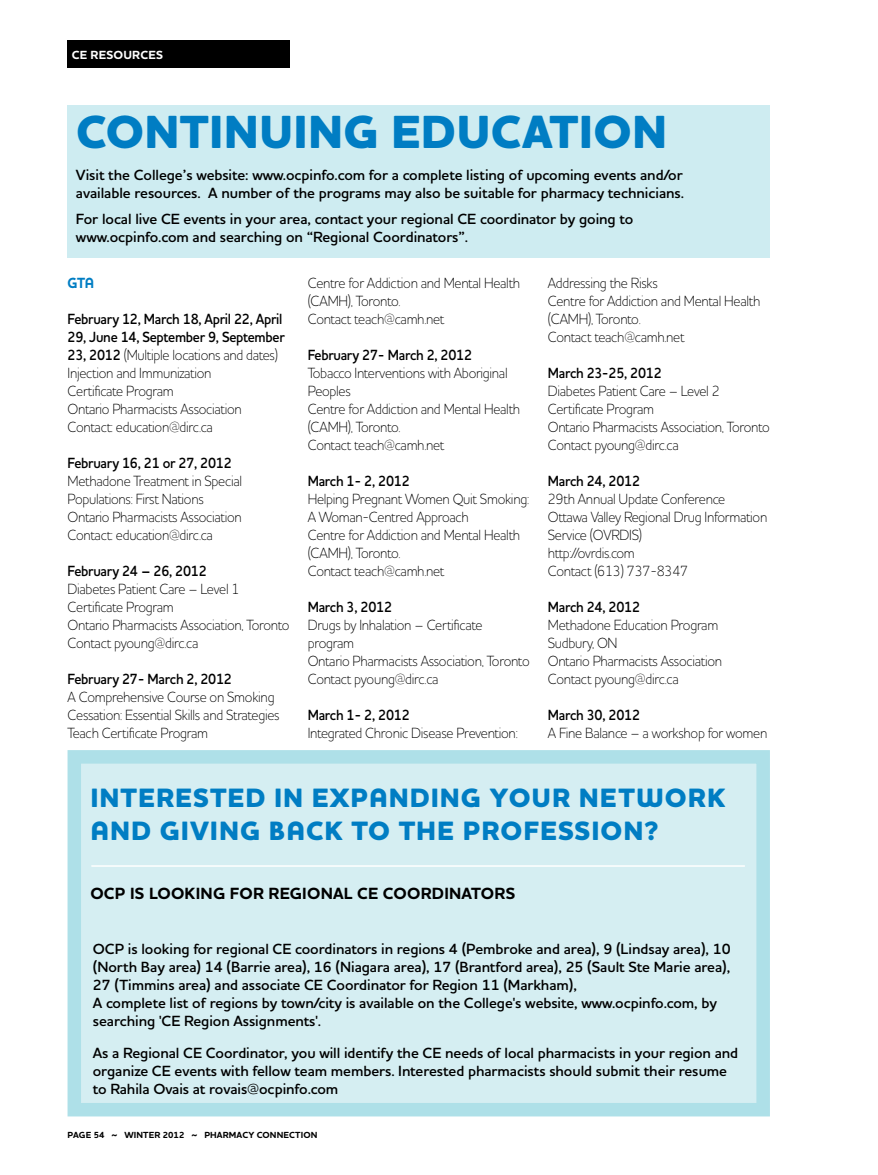
<style>
.page{position:relative;width:878px;height:1175px;background:#fff}
.page>*{position:absolute;margin:0;border:0;box-sizing:border-box;transform-origin:0 0}
.t1{font:800 47.25px "Houschka Pro";color:#007dc3}
.t2{font:800 27px "Houschka Pro";letter-spacing:.035em;color:#007dc3}
.t3{font:700 16.5px "Houschka Pro";color:#000}
.t4{font:300 15px/18px "Houschka Pro";letter-spacing:-.02em;color:#000;scale:.9 1}
.t5{font:600 15px/18px "Houschka Pro";letter-spacing:-.005em;color:#000}
.t6{font:600 15px "Houschka Pro";letter-spacing:-.005em;color:#000;scale:.9 1}
.t7{font:700 15px "Houschka Pro";color:#007dc3;scale:.9 1}
.t8{font:700 12px "Houschka Pro";color:#fff}
.t9{font:700 9px "Houschka Pro";letter-spacing:.01em;color:#000}
.s1{font-weight:600}
</style>
<div class="page">
<div style="left:68px;top:105px;width:702px;height:153px;background:#ceecf1"></div>
<div style="left:68px;top:40px;width:222px;height:28px;background:#000"></div>
<div style="left:68px;top:750px;width:702px;height:366px;background:#d5eef2;border:14px solid #aee0e8"></div>
<hr style="left:91px;top:865px;width:653px;height:1px;background:#fff">
<p class="t8" style="left:72px;top:47px;width:28px">CE RESOURCES</p>
<h1 class="t1" style="left:76px;top:101px;width:61px">CONTINUING</h1>
<h1 class="t1" style="left:391px;top:101px;width:31px">EDUCATION</h1>
<p class="t5" style="left:76px;top:166px;width:609px">Visit the College’s website: www.ocpinfo.com for a complete listing of upcoming events and/or available resources. A number of the programs may also be suitable for pharmacy technicians.</p>
<p class="t5" style="left:76px;top:209px;width:559px">For local live CE events in your area, contact your regional CE coordinator by going to www.ocpinfo.com and searching on “Regional Coordinators”.</p>
<p class="t7" style="left:68px;top:273px;width:29px">GTA</p>
<p class="t4" style="left:67px;top:310px;width:243px"><span class="s1">February 12, March 18, April 22, April<br>29, June 14, September 9, September<br>23, 2012</span> (Multiple locations and dates)<br>Injection and Immunization<br>Certificate Program<br>Ontario Pharmacists Association<br>Contact: education@dirc.ca</p>
<p class="t6" style="left:67px;top:453px;width:184px">February 16, 21 or 27, 2012</p>
<p class="t4" style="left:67px;top:472px;width:195px">Methadone Treatment in Special<br>Populations: First Nations<br>Ontario Pharmacists Association<br>Contact: education@dirc.ca</p>
<p class="t6" style="left:67px;top:561px;width:156px">February 24 – 26, 2012</p>
<p class="t4" style="left:67px;top:580px;width:248px">Diabetes Patient Care – Level 1<br>Certificate Program<br>Ontario Pharmacists Association, Toronto<br>Contact pyoung@dirc.ca</p>
<p class="t6" style="left:67px;top:669px;width:184px">February 27- March 2, 2012</p>
<p class="t4" style="left:67px;top:688px;width:237px">A Comprehensive Course on Smoking<br>Cessation: Essential Skills and Strategies<br>Teach Certificate Program</p>
<p class="t4" style="left:308px;top:274px;width:238px">Centre for Addiction and Mental Health (CAMH), Toronto.<br>Contact teach@camh.net</p>
<p class="t6" style="left:308px;top:345px;width:184px">February 27- March 2, 2012</p>
<p class="t4" style="left:308px;top:364px;width:238px">Tobacco Interventions with Aboriginal<br>Peoples<br>Centre for Addiction and Mental Health (CAMH), Toronto.<br>Contact teach@camh.net</p>
<p class="t6" style="left:308px;top:471px;width:115px">March 1- 2, 2012</p>
<p class="t4" style="left:308px;top:490px;width:248px">Helping Pregnant Women Quit Smoking:<br>A Woman-Centred Approach<br>Centre for Addiction and Mental Health (CAMH), Toronto.<br>Contact teach@camh.net</p>
<p class="t6" style="left:308px;top:597px;width:95px">March 3, 2012</p>
<p class="t4" style="left:308px;top:616px;width:248px">Drugs by Inhalation – Certificate program<br>Ontario Pharmacists Association, Toronto<br>Contact pyoung@dirc.ca</p>
<p class="t6" style="left:308px;top:705px;width:115px">March 1- 2, 2012</p>
<p class="t4" style="left:308px;top:724px;width:235px">Integrated Chronic Disease Prevention:</p>
<p class="t4" style="left:548px;top:274px;width:238px">Addressing the Risks<br>Centre for Addiction and Mental Health (CAMH), Toronto.<br>Contact teach@camh.net</p>
<p class="t6" style="left:548px;top:363px;width:128px">March 23-25, 2012</p>
<p class="t4" style="left:548px;top:382px;width:248px">Diabetes Patient Care – Level 2<br>Certificate Program<br>Ontario Pharmacists Association, Toronto<br>Contact pyoung@dirc.ca</p>
<p class="t6" style="left:548px;top:471px;width:104px">March 24, 2012</p>
<p class="t4" style="left:548px;top:490px;width:245px">29th Annual Update Conference<br>Ottawa Valley Regional Drug Information<br>Service (OVRDIS)<br>http://ovrdis.com<br>Contact (613) 737-8347</p>
<p class="t6" style="left:548px;top:597px;width:104px">March 24, 2012</p>
<p class="t4" style="left:548px;top:616px;width:195px">Methadone Education Program<br>Sudbury, ON<br>Ontario Pharmacists Association<br>Contact pyoung@dirc.ca</p>
<p class="t6" style="left:548px;top:705px;width:104px">March 30, 2012</p>
<p class="t4" style="left:548px;top:724px;width:245px">A Fine Balance – a workshop for women</p>
<h2 class="t2" style="left:90px;top:779px;width:29px">INTERESTED</h2>
<h2 class="t2" style="left:274px;top:779px;width:134px">IN EXPANDING</h2>
<h2 class="t2" style="left:489px;top:779px;width:22px">YOUR</h2>
<h2 class="t2" style="left:579px;top:779px;width:22px">NETWORK</h2>
<h2 class="t2" style="left:90px;top:812px;width:87px">AND GIVING</h2>
<h2 class="t2" style="left:269px;top:812px;width:149px">BACK TO THE</h2>
<h2 class="t2" style="left:462px;top:812px;width:21px">PRO</h2>
<h2 class="t2" style="left:523px;top:812px;width:35px">FESSION</h2>
<h2 class="t2" style="left:644px;top:812px;width:16px">?</h2>
<p class="t3" style="left:90px;top:883px;width:71px">OCP IS LOO</p>
<p class="t3" style="left:185px;top:883px;width:22px">KING</p>
<p class="t3" style="left:230px;top:883px;width:12px">FOR</p>
<p class="t3" style="left:268px;top:883px;width:12px">REGIONAL</p>
<p class="t3" style="left:357px;top:883px;width:38px">CE COORDINATORS</p>
<p class="t5" style="left:93px;top:940px;width:639px">OCP is looking for regional CE coordinators in regions 4 (Pembroke and area), 9 (Lindsay area), 10 (North Bay area) 14 (Barrie area), 16 (Niagara area), 17 (Brantford area), 25 (Sault Ste Marie area), 27 (Timmins area) and associate CE Coordinator for Region 11 (Markham),<br>A complete list of regions by town/city is available on the College's website, www.ocpinfo.com, by searching 'CE Region Assignments'.</p>
<p class="t5" style="left:93px;top:1043px;width:647px">As a Regional CE Coordinator, you will identify the CE needs of local pharmacists in your region and organize CE events with fellow team members. Interested pharmacists should submit their resume to Rahila Ovais at rovais@ocpinfo.com</p>
<p class="t9" style="left:68px;top:1129px;width:251px">PAGE 54 ~ WINTER 2012 ~ PHARMACY CONNECTION</p>
</div>
